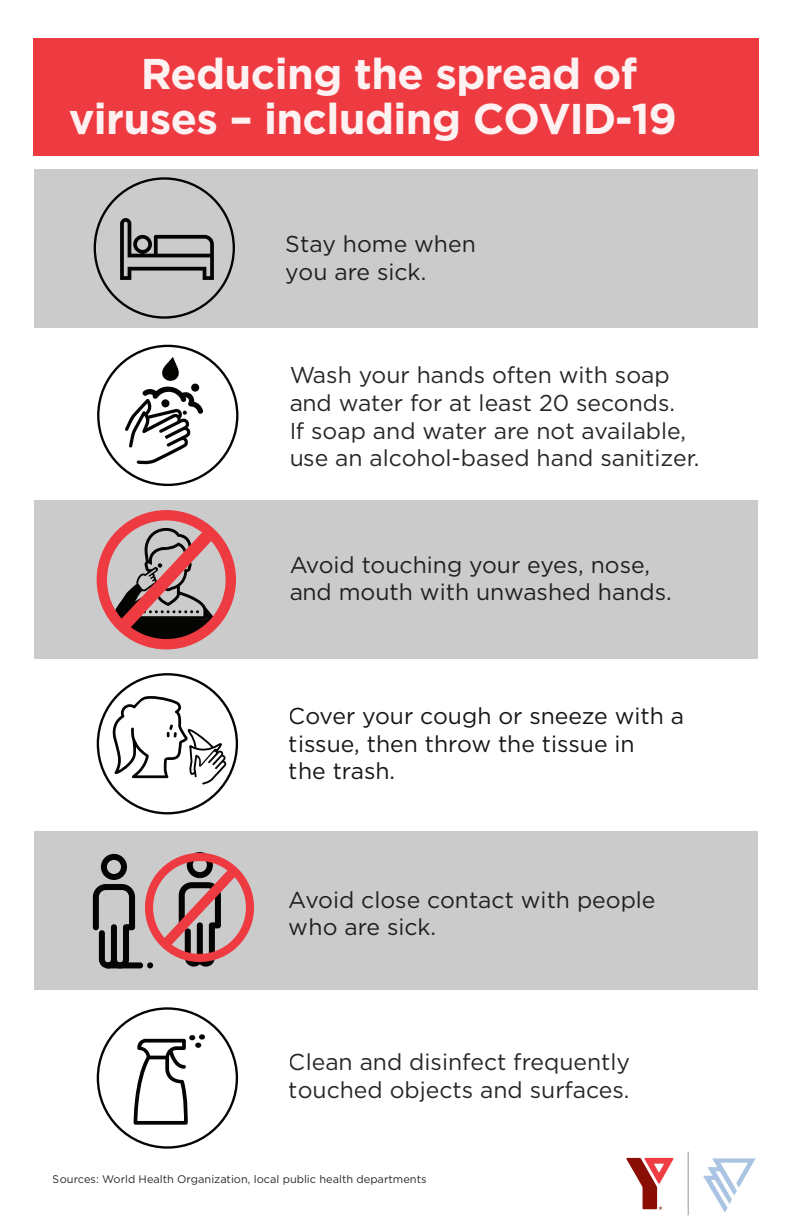
<style>
.page{position:relative;width:792px;height:1224px;background:#fff}
.page>*{position:absolute;margin:0;border:0;box-sizing:border-box;transform-origin:0 0}
.t1{font:700 43px/45px "Gotham";letter-spacing:-.015em;color:#fff}
.t2{font:23px/27.6px "Gotham";color:#040503}
.t3{font:11px "Gotham";color:#040503}
</style>
<div class="page">
<div style="left:33px;top:38px;width:726px;height:118px;background:#ee3a41"></div>
<svg style="left:125px;top:357px;width:78px;height:108px"></svg>
<div style="left:34px;top:501px;width:724px;height:158px;background:#cbcbcb"></div>
<div style="left:97px;top:510px;width:139px;height:139px;border:10px solid #ee3a41;border-radius:50%"></div>
<svg style="left:105px;top:517px;width:121px;height:127px"></svg>
<svg style="left:112px;top:696px;width:122px;height:113px"></svg>
<div style="left:34px;top:831px;width:724px;height:158px;background:#cbcbcb"></div>
<svg style="left:93px;top:854px;width:42px;height:114px"></svg>
<div style="left:105px;top:962px;width:38px;height:6px;background:#040503;border-radius:3px"></div>
<div style="left:145px;top:853px;width:109px;height:109px;border:8px solid #ee3a41;border-radius:50%"></div>
<svg style="left:147px;top:852px;width:99px;height:116px"></svg>
<svg style="left:134px;top:1034px;width:71px;height:91px"></svg>
<div style="left:34px;top:170px;width:724px;height:158px;background:#cbcbcb"></div>
<svg style="left:120px;top:218px;width:94px;height:62px"></svg>
<img style="left:627px;top:1152px;width:129px;height:63px">
<h1 class="t1" style="left:69px;top:50px;width:610px;text-indent:72px">Reducing the spread of viruses – including COVID-19</h1>
<p class="t2" style="left:286px;top:230px;width:192px">Stay home when you are sick.</p>
<p class="t2" style="left:289px;top:361px;width:412px">Wash your hands often with soap and water for at least 20 seconds.<br>If soap and water are not available, use an alcohol-based hand sanitizer.</p>
<p class="t2" style="left:289px;top:550px;width:384px">Avoid touching your eyes, nose, and mouth with unwashed hands.</p>
<p class="t2" style="left:289px;top:702px;width:397px">Cover your cough or sneeze with a tissue, then throw the tissue in<br>the trash.</p>
<p class="t2" style="left:289px;top:885px;width:368px">Avoid close contact with people who are sick.</p>
<p class="t2" style="left:289px;top:1048px;width:343px">Clean and disinfect frequently touched objects and surfaces.</p>
<p class="t3" style="left:53px;top:1172px;width:375px">Sources: World Health Organization, local public health departments</p>
</div>
